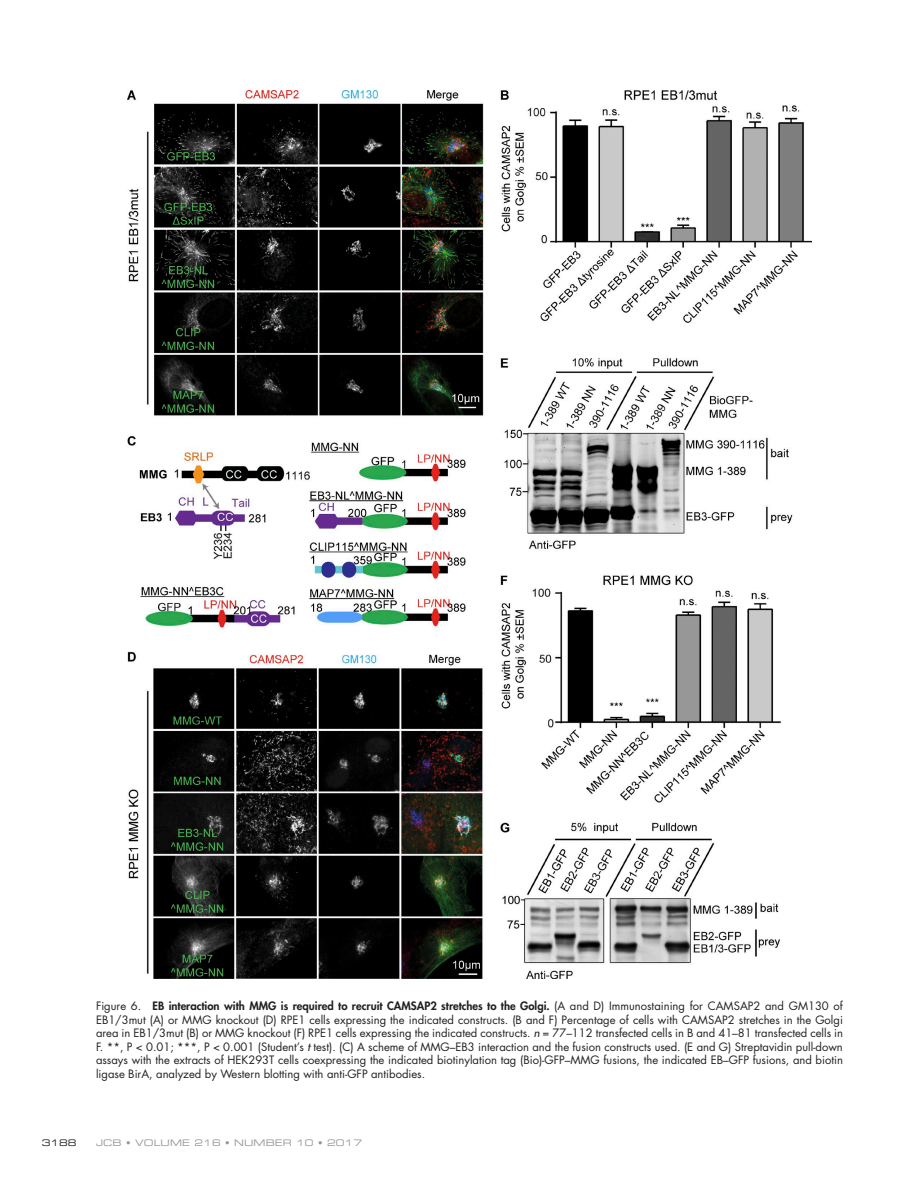
<style>
.page{position:relative;width:918px;height:1188px;background:#fff}
.page>*{position:absolute;margin:0;border:0;box-sizing:border-box;transform-origin:0 0}
.t1{font:11.25px/13.5px "Futura Std";color:#231f20;text-align:justify}
.t2{font:9px "Eurostile LT Std Ex 2";letter-spacing:.01em;color:#949698}
.t3{font:9px "Eurostile LT Std Ex 2";color:#231f20}
.s1{font-weight:800}
.s2{font-weight:500;font-style:italic}
</style>
<div class="page">
<img style="left:128px;top:90px;width:684px;height:889px">
<p class="t1" style="left:96px;top:1000px;width:749px">Figure 6. <span class="s1">EB interaction with MMG is required to recruit CAMSAP2 stretches to the Golgi.</span> (A and D) Immunostaining for CAMSAP2 and GM130 of EB1/3mut (A) or MMG knockout (D) RPE1 cells expressing the indicated constructs. (B and F) Percentage of cells with CAMSAP2 stretches in the Golgi area in EB1/3mut (B) or MMG knockout (F) RPE1 cells expressing the indicated constructs. <span class="s2">n</span> = 77–112 transfected cells in B and 41–81 transfected cells in F. **, P &lt; 0.01; ***, P &lt; 0.001 (Student’s <span class="s2">t</span> test). (C) A scheme of MMG–EB3 interaction and the fusion constructs used. (E and G) Streptavidin pull-down assays with the extracts of HEK293T cells coexpressing the indicated biotinylation tag (Bio)-GFP–MMG fusions, the indicated EB–GFP fusions, and biotin ligase BirA, analyzed by Western blotting with anti-GFP antibodies.</p>
<p class="t3" style="left:42px;top:1136px;width:36px">3188</p>
<p class="t2" style="left:96px;top:1136px;width:268px">JCB • VOLUME 216 • NUMBER 10 • 2017</p>
</div>
